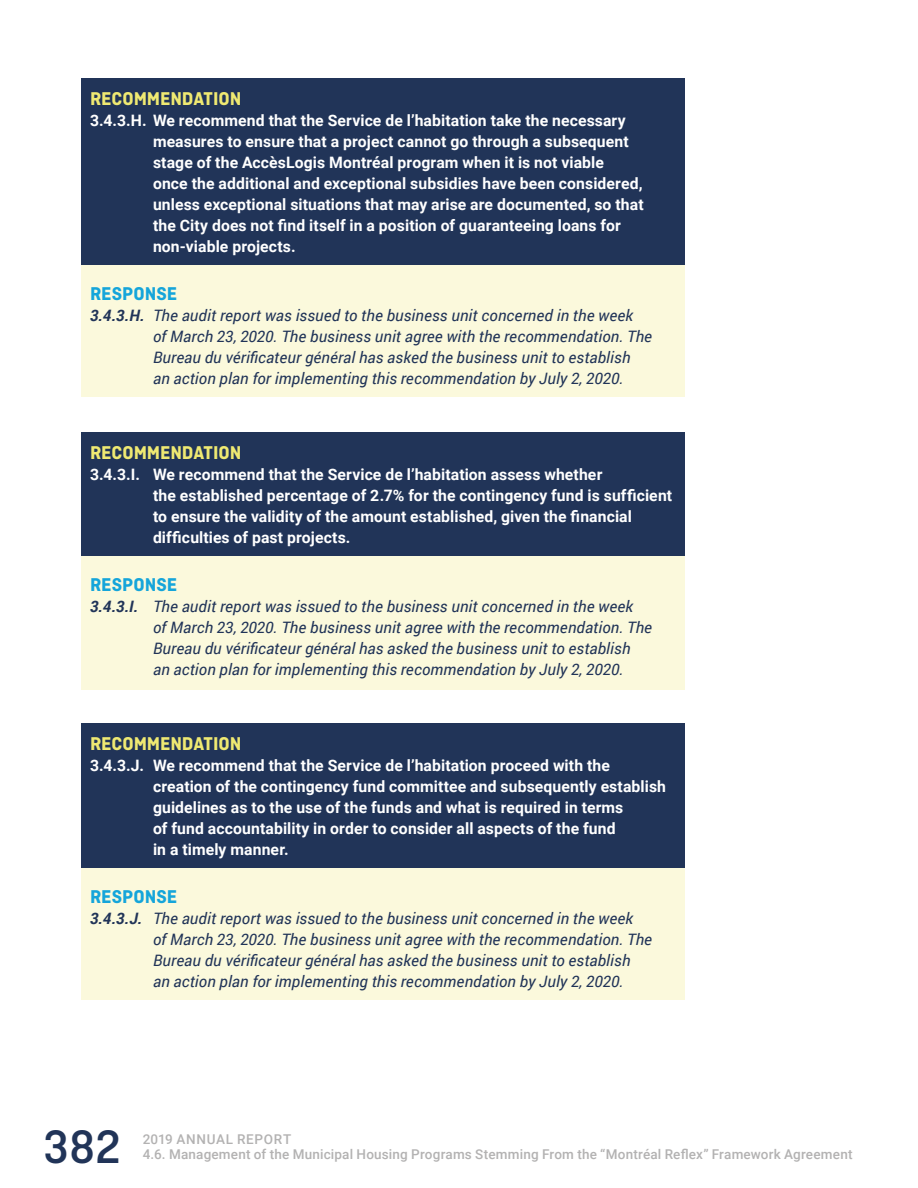
<style>
.page{position:relative;width:918px;height:1188px;background:#fff}
.page>*{position:absolute;margin:0;border:0;box-sizing:border-box;transform-origin:0 0}
.t1{font:500 49.5px "Ciutadella";color:#213458}
.t2{font:700 19.5px "Ciutadella";letter-spacing:-.005em;color:#efe972}
.t3{font:700 19.5px "Ciutadella";color:#15a5da}
.t4{font:700 15.75px/21px "Roboto";letter-spacing:.005em;color:#fff}
.t5{font:italic 15.75px/21px "Roboto";letter-spacing:.005em;color:#213458}
.t6{font:500 13.5px "Roboto";letter-spacing:.015em;color:#b3b2b2}
.t7{font:500 13.5px "Roboto";letter-spacing:.055em;color:#b3b2b2}
.s1{font-weight:700}
</style>
<div class="page">
<div style="left:81px;top:264px;width:604px;height:133px;background:#fbf9dc"></div>
<div style="left:81px;top:556px;width:604px;height:133px;background:#fbf9dc"></div>
<div style="left:81px;top:866px;width:604px;height:133px;background:#fbf9dc"></div>
<div style="left:81px;top:78px;width:604px;height:187px;background:#213458"></div>
<div style="left:81px;top:432px;width:604px;height:124px;background:#213458"></div>
<div style="left:81px;top:723px;width:604px;height:145px;background:#213458"></div>
<p class="t2" style="left:90px;top:87px;width:153px">RECOMMENDATION</p>
<p class="t4" style="left:153px;top:109px;width:492px;text-indent:-63px">3.4.3.H. We recommend that the Service de l’habitation take the necessary measures to ensure that a project cannot go through a subsequent stage of the AccèsLogis Montréal program when it is not viable<br>once the additional and exceptional subsidies have been considered, unless exceptional situations that may arise are documented, so that the City does not find itself in a position of guaranteeing loans for non-viable projects.</p>
<p class="t3" style="left:90px;top:282px;width:89px">RESPONSE</p>
<p class="t5" style="left:153px;top:304px;width:501px;text-indent:-63px"><span class="s1">3.4.3.H.</span> The audit report was issued to the business unit concerned in the week<br>of March 23, 2020. The business unit agree with the recommendation. The Bureau du vérificateur général has asked the business unit to establish<br>an action plan for implementing this recommendation by July 2, 2020.</p>
<p class="t2" style="left:90px;top:441px;width:153px">RECOMMENDATION</p>
<p class="t4" style="left:153px;top:463px;width:521px;text-indent:-63px">3.4.3.I. We recommend that the Service de l’habitation assess whether<br>the established percentage of 2.7% for the contingency fund is sufficient to ensure the validity of the amount established, given the financial difficulties of past projects.</p>
<p class="t3" style="left:90px;top:573px;width:89px">RESPONSE</p>
<p class="t5" style="left:153px;top:595px;width:501px;text-indent:-63px"><span class="s1">3.4.3.I.</span> The audit report was issued to the business unit concerned in the week<br>of March 23, 2020. The business unit agree with the recommendation. The Bureau du vérificateur général has asked the business unit to establish<br>an action plan for implementing this recommendation by July 2, 2020.</p>
<p class="t2" style="left:90px;top:732px;width:153px">RECOMMENDATION</p>
<p class="t4" style="left:153px;top:754px;width:515px;text-indent:-63px">3.4.3.J. We recommend that the Service de l’habitation proceed with the creation of the contingency fund committee and subsequently establish guidelines as to the use of the funds and what is required in terms<br>of fund accountability in order to consider all aspects of the fund<br>in a timely manner.</p>
<p class="t3" style="left:90px;top:885px;width:89px">RESPONSE</p>
<p class="t5" style="left:153px;top:907px;width:501px;text-indent:-63px"><span class="s1">3.4.3.J.</span> The audit report was issued to the business unit concerned in the week<br>of March 23, 2020. The business unit agree with the recommendation. The Bureau du vérificateur général has asked the business unit to establish<br>an action plan for implementing this recommendation by July 2, 2020.</p>
<h1 class="t1" style="left:43px;top:1119px;width:79px">382</h1>
<p class="t7" style="left:143px;top:1129px;width:150px">2019 ANNUAL REPORT</p>
<p class="t6" style="left:143px;top:1144px;width:711px">4.6. Management of the Municipal Housing Programs Stemming From the “Montréal Reflex” Framework Agreement</p>
</div>
